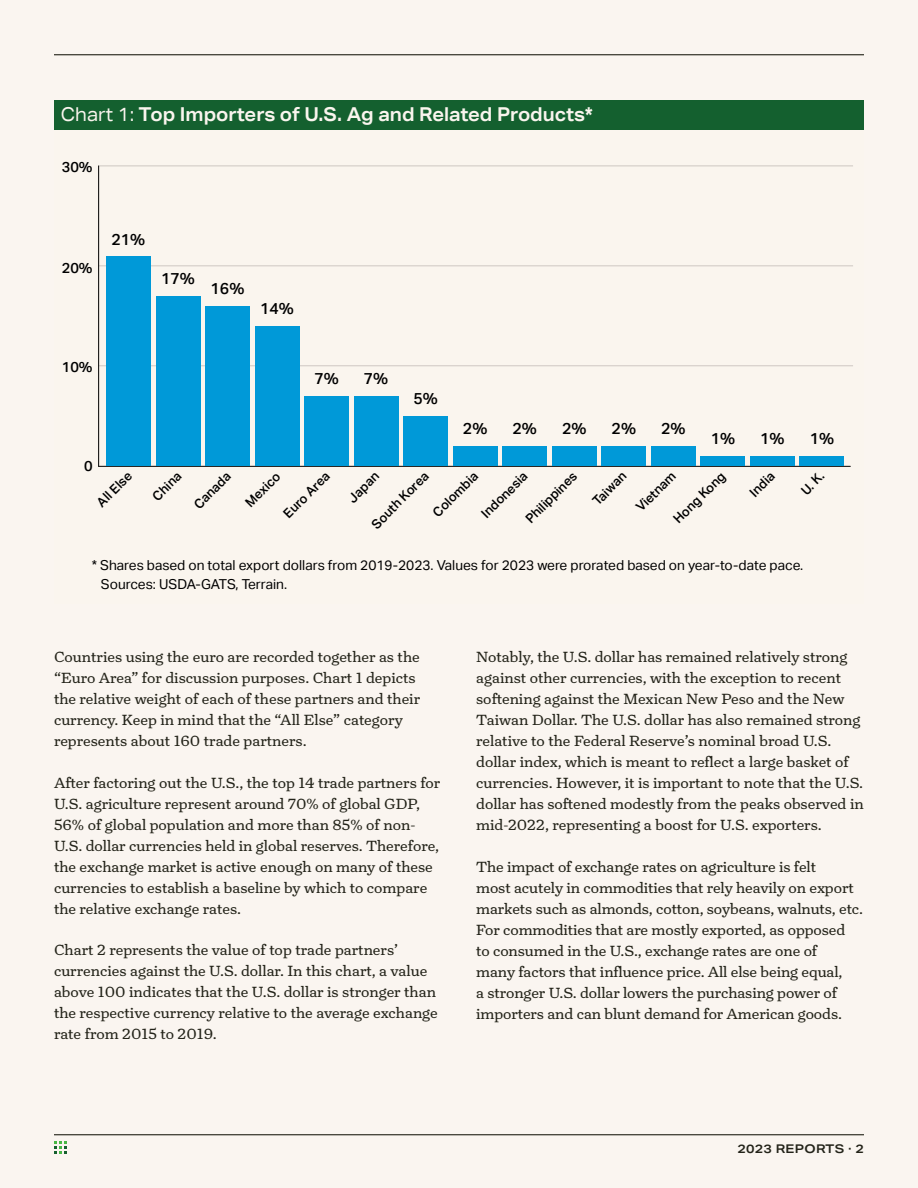
<style>
.page{position:relative;width:918px;height:1188px;background:#faf5f0}
.page>*{position:absolute;margin:0;border:0;box-sizing:border-box;transform-origin:0 0}
.t1{font:700 19.2px "Aktiv Grotesk Ex";color:#faf5ee;scale:.88 1}
.t2{font:500 15.9px "Aktiv Grotesk";color:#000}
.Body{font:15px/21px "Turnip";color:#232319}
.t3{font:500 14.4px "Aktiv Grotesk";color:#000}
.t4{font:13.8px/18.8px "Aktiv Grotesk";color:#000}
.t5{font:500 13.05px "Aktiv Grotesk";color:#000}
.t6{font:600 12px "Aktiv Grotesk Ex";letter-spacing:.025em;color:#232319}
.s1{font-weight:400}
</style>
<div class="page">
<hr style="left:54px;top:1134px;width:810px;height:1px;background:#232319">
<svg style="left:54px;top:1141px;width:13px;height:12px"></svg>
<hr style="left:99px;top:365px;width:754px;height:1px;background:#cec7c2">
<hr style="left:99px;top:265px;width:754px;height:1px;background:#cec7c2">
<hr style="left:99px;top:166px;width:754px;height:1px;background:#cec7c2">
<hr style="left:98px;top:166px;width:1px;height:300px;background:#000">
<div style="left:54px;top:100px;width:810px;height:30px;background:#14602f"></div>
<hr style="left:99px;top:466px;width:751px;height:1px;background:#000">
<div style="left:800px;top:456px;width:44px;height:10px;background:#0099d8"></div>
<div style="left:750px;top:456px;width:44px;height:10px;background:#0099d8"></div>
<div style="left:701px;top:456px;width:44px;height:10px;background:#0099d8"></div>
<div style="left:651px;top:446px;width:44px;height:20px;background:#0099d8"></div>
<div style="left:602px;top:446px;width:44px;height:20px;background:#0099d8"></div>
<div style="left:552px;top:446px;width:44px;height:20px;background:#0099d8"></div>
<div style="left:503px;top:446px;width:44px;height:20px;background:#0099d8"></div>
<div style="left:453px;top:446px;width:44px;height:20px;background:#0099d8"></div>
<div style="left:404px;top:416px;width:44px;height:50px;background:#0099d8"></div>
<div style="left:354px;top:396px;width:44px;height:70px;background:#0099d8"></div>
<div style="left:305px;top:396px;width:44px;height:70px;background:#0099d8"></div>
<div style="left:255px;top:327px;width:44px;height:139px;background:#0099d8"></div>
<div style="left:206px;top:307px;width:44px;height:159px;background:#0099d8"></div>
<div style="left:156px;top:297px;width:44px;height:169px;background:#0099d8"></div>
<div style="left:107px;top:257px;width:44px;height:209px;background:#0099d8"></div>
<hr style="left:54px;top:54px;width:810px;height:1px;background:#232319">
<p class="t1" style="left:61px;top:103px;width:606px"><span class="s1">Chart 1:</span> Top Importers of U.S. Ag and Related Products*</p>
<p class="t3" style="left:62px;top:159px;width:32px">30%</p>
<p class="t3" style="left:62px;top:260px;width:32px">20%</p>
<p class="t3" style="left:62px;top:359px;width:32px">10%</p>
<p class="t2" style="left:111px;top:230px;width:35px">21%</p>
<p class="t2" style="left:161px;top:269px;width:35px">17%</p>
<p class="t2" style="left:211px;top:279px;width:35px">16%</p>
<p class="t2" style="left:260px;top:299px;width:35px">14%</p>
<p class="t2" style="left:314px;top:369px;width:26px">7%</p>
<p class="t2" style="left:364px;top:369px;width:26px">7%</p>
<p class="t2" style="left:413px;top:389px;width:26px">5%</p>
<p class="t2" style="left:463px;top:419px;width:26px">2%</p>
<p class="t2" style="left:513px;top:419px;width:26px">2%</p>
<p class="t2" style="left:562px;top:419px;width:26px">2%</p>
<p class="t2" style="left:612px;top:419px;width:26px">2%</p>
<p class="t2" style="left:661px;top:419px;width:26px">2%</p>
<p class="t2" style="left:711px;top:429px;width:26px">1%</p>
<p class="t2" style="left:760px;top:429px;width:26px">1%</p>
<p class="t2" style="left:810px;top:429px;width:26px">1%</p>
<p class="t3" style="left:84px;top:458px;width:10px">0</p>
<p class="t5" style="left:522px;top:515px;width:68px;rotate:-45deg">Philippines</p>
<p class="t5" style="left:590px;top:498px;width:43px;rotate:-45deg">Taiwan</p>
<p class="t5" style="left:633px;top:504px;width:52px;rotate:-45deg">Vietnam</p>
<p class="t5" style="left:94px;top:499px;width:45px;rotate:-45deg">All Else</p>
<p class="t5" style="left:149px;top:493px;width:36px;rotate:-45deg">China</p>
<p class="t5" style="left:191px;top:501px;width:48px;rotate:-45deg">Canada</p>
<p class="t5" style="left:242px;top:499px;width:45px;rotate:-45deg">Mexico</p>
<p class="t5" style="left:280px;top:510px;width:61px;rotate:-45deg">Euro Area</p>
<p class="t5" style="left:345px;top:495px;width:39px;rotate:-45deg">Japan</p>
<p class="t5" style="left:369px;top:521px;width:76px;rotate:-45deg">South Korea</p>
<p class="t5" style="left:430px;top:509px;width:59px;rotate:-45deg">Colombia</p>
<p class="t5" style="left:478px;top:510px;width:61px;rotate:-45deg">Indonesia</p>
<p class="t5" style="left:670px;top:516px;width:69px;rotate:-45deg">Hong Kong</p>
<p class="t5" style="left:746px;top:489px;width:31px;rotate:-45deg">India</p>
<p class="t5" style="left:798px;top:487px;width:28px;rotate:-45deg">U. K.</p>
<p class="t4" style="left:101px;top:556px;width:704px;text-indent:-9px">* Shares based on total export dollars from 2019-2023. Values for 2023 were prorated based on year-to-date pace.<br>Sources: USDA-GATS, Terrain.</p>
<p class="Body" style="left:54px;top:647px;width:368px">Countries using the euro are recorded together as the “Euro Area” for discussion purposes. Chart 1 depicts the relative weight of each of these partners and their currency. Keep in mind that the “All Else” category represents about 160 trade partners.</p>
<p class="Body" style="left:54px;top:772px;width:388px">After factoring out the U.S., the top 14 trade partners for U.S. agriculture represent around 70% of global GDP, 56% of global population and more than 85% of non-U.S. dollar currencies held in global reserves. Therefore, the exchange market is active enough on many of these currencies to establish a baseline by which to compare the relative exchange rates.</p>
<p class="Body" style="left:54px;top:939px;width:385px">Chart 2 represents the value of top trade partners’ currencies against the U.S. dollar. In this chart, a value above 100 indicates that the U.S. dollar is stronger than the respective currency relative to the average exchange rate from 2015 to 2019.</p>
<p class="Body" style="left:476px;top:647px;width:389px">Notably, the U.S. dollar has remained relatively strong against other currencies, with the exception to recent softening against the Mexican New Peso and the New Taiwan Dollar. The U.S. dollar has also remained strong relative to the Federal Reserve’s nominal broad U.S. dollar index, which is meant to reflect a large basket of currencies. However, it is important to note that the U.S. dollar has softened modestly from the peaks observed in mid-2022, representing a boost for U.S. exporters.</p>
<p class="Body" style="left:476px;top:856px;width:388px">The impact of exchange rates on agriculture is felt<br>most acutely in commodities that rely heavily on export markets such as almonds, cotton, soybeans, walnuts, etc.<br>For commodities that are mostly exported, as opposed<br>to consumed in the U.S., exchange rates are one of<br>many factors that influence price. All else being equal,<br>a stronger U.S. dollar lowers the purchasing power of importers and can blunt demand for American goods.</p>
<p class="t6" style="left:737px;top:1142px;width:128px">2023 REPORTS · 2</p>
</div>
